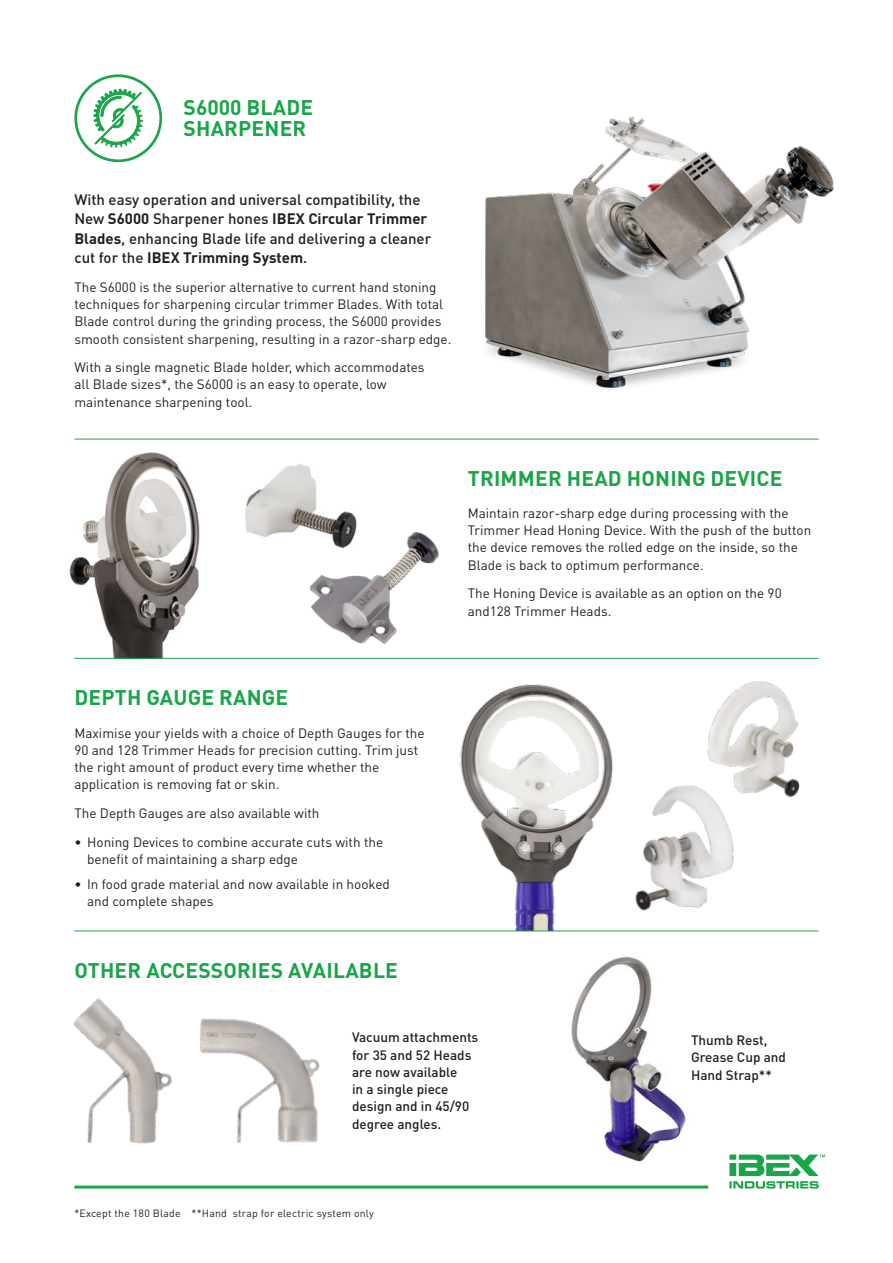
<style>
.page{position:relative;width:893px;height:1263px;background:#fff}
.page>*{position:absolute;margin:0;border:0;box-sizing:border-box;transform-origin:0 0}
.body{font:700 21px/21px "DIN Pro";letter-spacing:.01em;color:#1aa54a}
.body-2{font:500 15px/19.5px "DIN Pro";color:#231f20}
.body-3{font:13.5px/17.2px "DIN Pro";color:#231f20}
.body-4{font:500 13.5px/17.2px "DIN Pro";color:#231f20}
.body-5{font:10.5px "DIN Pro";letter-spacing:.02em;color:#231f20}
.s1{font-weight:700}
</style>
<div class="page">
<img style="left:452px;top:684px;width:166px;height:247px">
<img style="left:69px;top:452px;width:155px;height:206px">
<hr style="left:74px;top:931px;width:745px;height:1px;background:#1aa54a">
<div style="left:74px;top:74px;width:88px;height:88px;border:3px solid #1aa54a;border-radius:50%"></div>
<svg style="left:94px;top:89px;width:49px;height:59px"></svg>
<svg style="left:729px;top:1154px;width:96px;height:34px"></svg>
<hr style="left:74px;top:1185px;width:634px;height:3px;background:#1aa54a">
<img style="left:245px;top:464px;width:112px;height:73px">
<hr style="left:74px;top:439px;width:745px;height:1px;background:#1aa54a">
<hr style="left:74px;top:658px;width:745px;height:1px;background:#1aa54a">
<img style="left:571px;top:956px;width:115px;height:206px">
<img style="left:485px;top:115px;width:349px;height:274px">
<img style="left:308px;top:527px;width:131px;height:118px">
<img style="left:707px;top:681px;width:93px;height:117px">
<img style="left:635px;top:783px;width:101px;height:128px">
<img style="left:151px;top:1018px;width:209px;height:168px">
<img style="left:73px;top:998px;width:134px;height:183px">
<p class="body" style="left:183px;top:96px;width:131px">S6000 BLADE<br>SHARPENER</p>
<p class="body-2" style="left:74px;top:189px;width:358px">With easy operation and universal compatibility, the New <span class="s1">S6000</span> Sharpener hones <span class="s1">IBEX Circular Trimmer Blades</span>, enhancing Blade life and delivering a cleaner cut for the <span class="s1">IBEX Trimming System</span>.</p>
<p class="body-3" style="left:74px;top:278px;width:378px">The S6000 is the superior alternative to current hand stoning techniques for sharpening circular trimmer Blades. With total Blade control during the grinding process, the S6000 provides smooth consistent sharpening, resulting in a razor-sharp edge.</p>
<p class="body-3" style="left:74px;top:358px;width:352px">With a single magnetic Blade holder, which accommodates all Blade sizes*, the S6000 is an easy to operate, low maintenance sharpening tool.</p>
<p class="body" style="left:468px;top:467px;width:316px">TRIMMER HEAD HONING DEVICE</p>
<p class="body-3" style="left:468px;top:504px;width:345px">Maintain razor-sharp edge during processing with the Trimmer Head Honing Device. With the push of the button the device removes the rolled edge on the inside, so the Blade is back to optimum performance.</p>
<p class="body-3" style="left:468px;top:584px;width:315px">The Honing Device is available as an option on the 90 and128 Trimmer Heads.</p>
<p class="body" style="left:75px;top:686px;width:215px">DEPTH GAUGE RANGE</p>
<p class="body-3" style="left:74px;top:723px;width:352px">Maximise your yields with a choice of Depth Gauges for the 90 and 128 Trimmer Heads for precision cutting. Trim just the right amount of product every time whether the application is removing fat or skin.</p>
<p class="body-3" style="left:74px;top:804px;width:247px">The Depth Gauges are also available with</p>
<p class="body-3" style="left:87px;top:833px;width:298px;text-indent:-13px">• Honing Devices to combine accurate cuts with the benefit of maintaining a sharp edge</p>
<p class="body-3" style="left:87px;top:875px;width:304px;text-indent:-13px">• In food grade material and now available in hooked and complete shapes</p>
<p class="body" style="left:75px;top:959px;width:325px">OTHER ACCESSORIES AVAILABLE</p>
<p class="body-4" style="left:352px;top:1028px;width:128px">Vacuum attachments for 35 and 52 Heads are now available<br>in a single piece design and in 45/90 degree angles.</p>
<p class="body-5" style="left:74px;top:1206px;width:301px">*Except the 180 Blade **Hand strap for electric system only</p>
<p class="body-4" style="left:691px;top:1031px;width:97px">Thumb Rest,<br>Grease Cup and<br>Hand Strap**</p>
</div>
